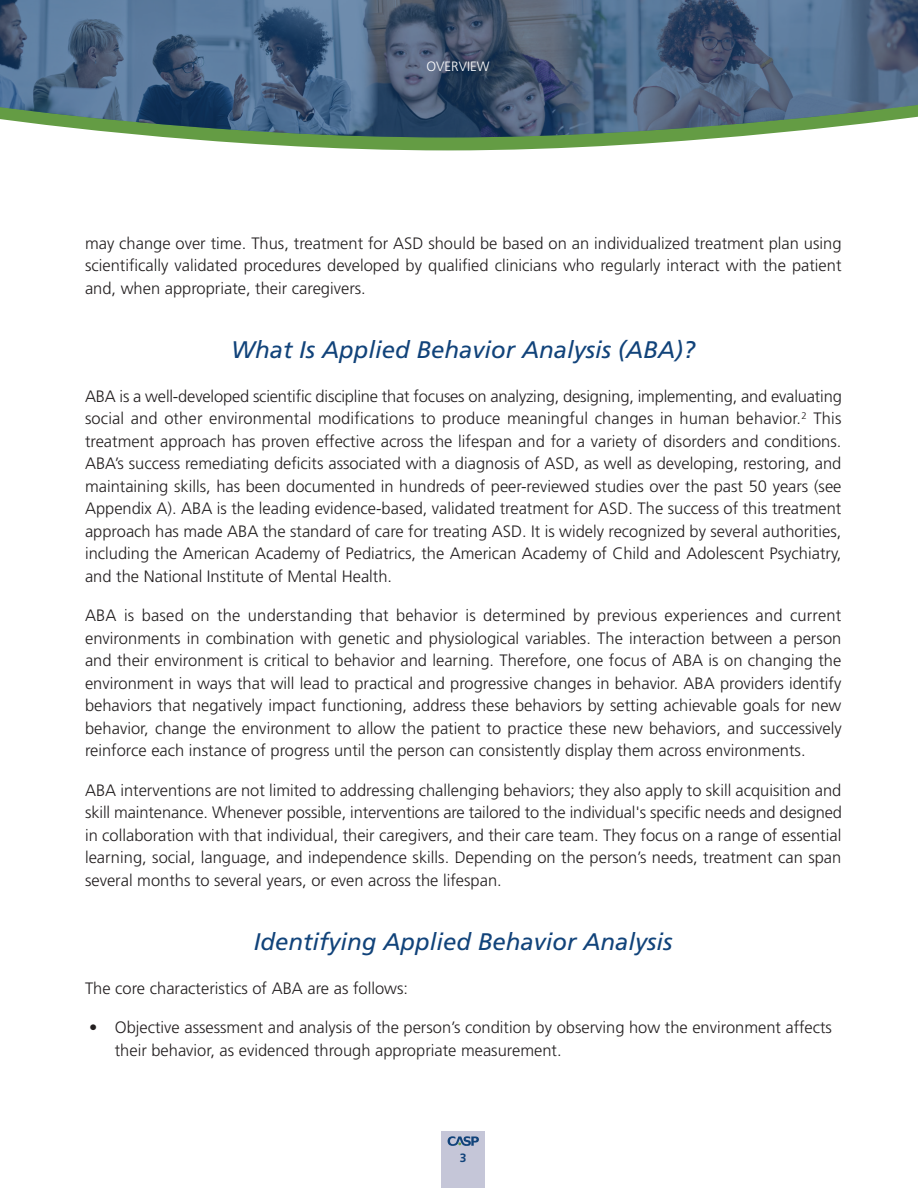
<style>
.page{position:relative;width:918px;height:1188px;background:#fff}
.page>*{position:absolute;margin:0;border:0;box-sizing:border-box;transform-origin:0 0}
.Heading_3{font:italic 24px "Frutiger LT Std";color:#11437a}
.Paragraph_first_space_after{font:300 16.5px/22.5px "Frutiger LT Std";color:#231f20;text-align:justify}
.header_right{font:300 13.5px "Frutiger LT Std";color:#fff}
.folio{font:700 12px "Frutiger LT Std";color:#11437a}
</style>
<div class="page">
<svg style="left:164px;top:137px;width:566px;height:13px;fill:#649c44"></svg>
<img style="left:0;top:0;width:918px;height:137px">
<div style="left:442px;top:1131px;width:43px;height:57px;background:#c5c6d8"></div>
<svg style="left:448px;top:1136px;width:31px;height:10px"></svg>
<p class="header_right" style="left:427px;top:58px;width:65px">OVERVIEW</p>
<p class="Paragraph_first_space_after" style="left:85px;top:232px;width:758px">may change over time. Thus, treatment for ASD should be based on an individualized treatment plan using scientifically validated procedures developed by qualified clinicians who regularly interact with the patient and, when appropriate, their caregivers.</p>
<p class="Heading_3" style="left:231px;top:335px;width:466px">What Is Applied Behavior Analysis (ABA)?</p>
<p class="Paragraph_first_space_after" style="left:85px;top:385px;width:758px">ABA is a well-developed scientific discipline that focuses on analyzing, designing, implementing, and evaluating social and other environmental modifications to produce meaningful changes in human behavior.<sup>2</sup> This treatment approach has proven effective across the lifespan and for a variety of disorders and conditions.<br>ABA’s success remediating deficits associated with a diagnosis of ASD, as well as developing, restoring, and maintaining skills, has been documented in hundreds of peer-reviewed studies over the past 50 years (see Appendix A). ABA is the leading evidence-based, validated treatment for ASD. The success of this treatment approach has made ABA the standard of care for treating ASD. It is widely recognized by several authorities, including the American Academy of Pediatrics, the American Academy of Child and Adolescent Psychiatry, and the National Institute of Mental Health.</p>
<p class="Paragraph_first_space_after" style="left:85px;top:604px;width:758px">ABA is based on the understanding that behavior is determined by previous experiences and current environments in combination with genetic and physiological variables. The interaction between a person and their environment is critical to behavior and learning. Therefore, one focus of ABA is on changing the environment in ways that will lead to practical and progressive changes in behavior. ABA providers identify behaviors that negatively impact functioning, address these behaviors by setting achievable goals for new behavior, change the environment to allow the patient to practice these new behaviors, and successively reinforce each instance of progress until the person can consistently display them across environments.</p>
<p class="Paragraph_first_space_after" style="left:85px;top:779px;width:759px">ABA interventions are not limited to addressing challenging behaviors; they also apply to skill acquisition and skill maintenance. Whenever possible, interventions are tailored to the individual's specific needs and designed in collaboration with that individual, their caregivers, and their care team. They focus on a range of essential learning, social, language, and independence skills. Depending on the person’s needs, treatment can span several months to several years, or even across the lifespan.</p>
<p class="Heading_3" style="left:254px;top:928px;width:420px">Identifying Applied Behavior Analysis</p>
<p class="Paragraph_first_space_after" style="left:85px;top:977px;width:325px">The core characteristics of ABA are as follows:</p>
<p class="Paragraph_first_space_after" style="left:115px;top:1016px;width:719px;text-indent:-26px">• Objective assessment and analysis of the person’s condition by observing how the environment affects their behavior, as evidenced through appropriate measurement.</p>
<p class="folio" style="left:460px;top:1151px;width:8px">3</p>
</div>
